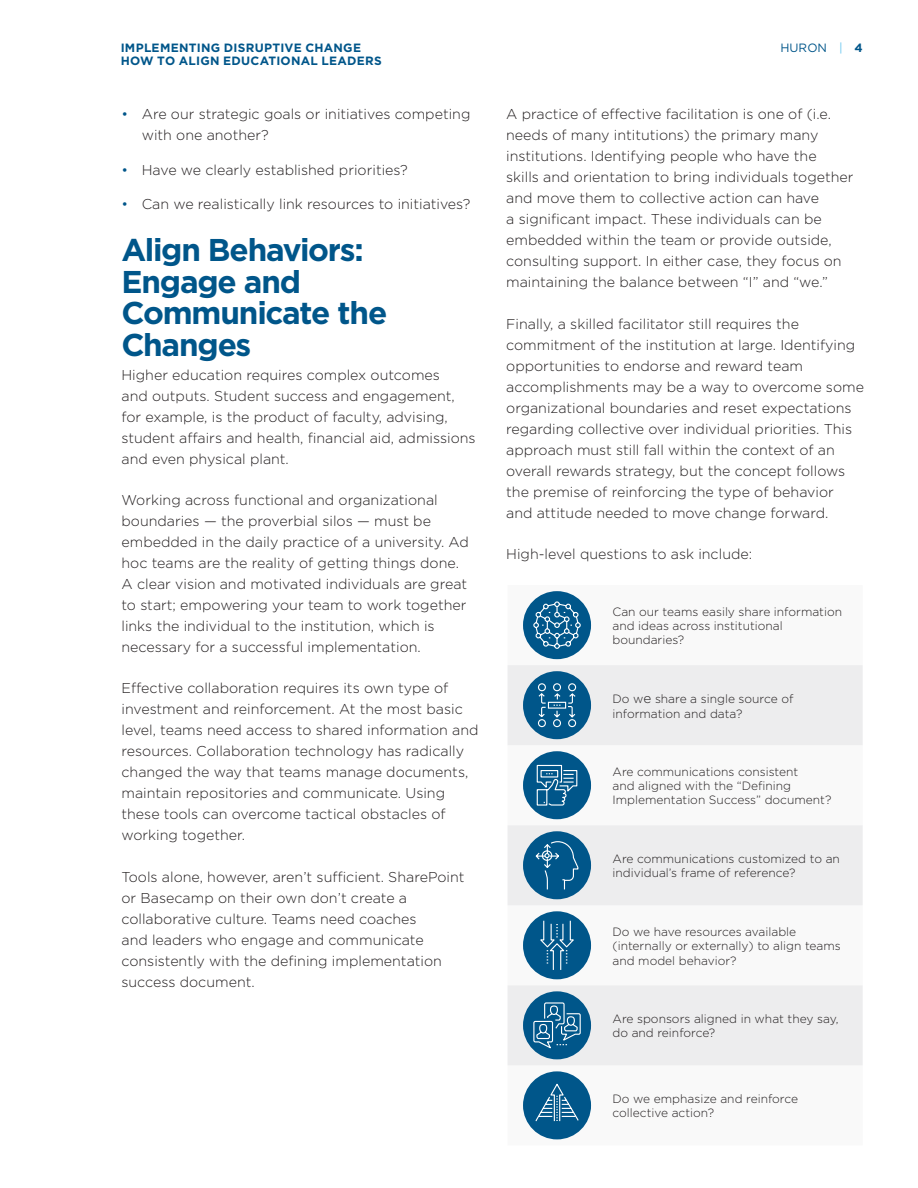
<style>
.page{position:relative;width:918px;height:1188px;background:#fff}
.page>*{position:absolute;margin:0;border:0;box-sizing:border-box;transform-origin:0 0}
.Blue_Headers{font:700 31.5px/31.5px "Gotham";letter-spacing:-.04em;color:#00568a}
.Body{font:300 14.25px/21px "Gotham";color:#231f20}
.Table_Body{font:300 12px/14.4px "Gotham";color:#231f20}
.t1{font:700 12px/13.5px "Gotham";letter-spacing:.02em;color:#00568a}
.t2{font:12px "Gotham";color:#00568a}
.s1{color:#67c5ef}
.s2{font-weight:700}
.s3{color:#00568a}
.s4{font-size:13.5px}
</style>
<div class="page">
<svg style="left:508px;top:665px;width:355px;height:400px;fill:#ededee"></svg>
<div style="left:523px;top:591px;width:68px;height:68px;background:#00568a;border-radius:50%"></div>
<svg style="left:533px;top:601px;width:48px;height:48px"></svg>
<div style="left:523px;top:671px;width:68px;height:68px;background:#00568a;border-radius:50%"></div>
<svg style="left:537px;top:683px;width:40px;height:45px"></svg>
<div style="left:523px;top:751px;width:68px;height:68px;background:#00568a;border-radius:50%"></div>
<svg style="left:536px;top:764px;width:42px;height:42px"></svg>
<div style="left:523px;top:831px;width:68px;height:68px;background:#00568a;border-radius:50%"></div>
<svg style="left:535px;top:841px;width:44px;height:49px"></svg>
<div style="left:523px;top:911px;width:68px;height:68px;background:#00568a;border-radius:50%"></div>
<svg style="left:540px;top:920px;width:34px;height:50px"></svg>
<div style="left:523px;top:991px;width:68px;height:68px;background:#00568a;border-radius:50%"></div>
<svg style="left:533px;top:1002px;width:48px;height:48px"></svg>
<div style="left:523px;top:1071px;width:68px;height:68px;background:#00568a;border-radius:50%"></div>
<svg style="left:535px;top:1083px;width:44px;height:39px"></svg>
<p class="t1" style="left:121px;top:41px;width:263px">IMPLEMENTING DISRUPTIVE CHANGE<br>HOW TO ALIGN EDUCATIONAL LEADERS</p>
<p class="t2" style="left:780px;top:40px;width:84px">HURON <span class="s1">|</span> <span class="s2">4</span></p>
<p class="Body" style="left:142px;top:103px;width:330px;text-indent:-20px"><span class="s3">•</span> Are our strategic goals or initiatives competing with one another?</p>
<p class="Body" style="left:122px;top:159px;width:288px"><span class="s3">•</span> Have we clearly established priorities?</p>
<p class="Body" style="left:122px;top:193px;width:350px"><span class="s3">•</span> Can we realistically link resources to initiatives?</p>
<p class="Blue_Headers" style="left:122px;top:234px;width:267px">Align Behaviors:<br>Engage and<br>Communicate the<br>Changes</p>
<p class="Body" style="left:122px;top:364px;width:356px">Higher education requires complex outcomes<br>and outputs. Student success and engagement, for example, is the product of faculty, advising, student affairs and health, financial aid, admissions and even physical plant.</p>
<p class="Body" style="left:122px;top:489px;width:349px">Working across functional and organizational boundaries — the proverbial silos — must be embedded in the daily practice of a university. Ad hoc teams are the reality of getting things done.<br>A clear vision and motivated individuals are great to start; empowering your team to work together links the individual to the institution, which is necessary for a successful implementation.</p>
<p class="Body" style="left:122px;top:677px;width:359px">Effective collaboration requires its own type of investment and reinforcement. At the most basic level, teams need access to shared information and resources. Collaboration technology has radically changed the way that teams manage documents, maintain repositories and communicate. Using these tools can overcome tactical obstacles of working together.</p>
<p class="Body" style="left:122px;top:866px;width:345px">Tools alone, however, aren’t sufficient. SharePoint or Basecamp on their own don’t create a collaborative culture. Teams need coaches<br>and leaders who engage and communicate consistently with the defining implementation success document.</p>
<p class="Body" style="left:506px;top:103px;width:349px">A practice of effective facilitation is one of (i.e. needs of many intitutions) the primary many institutions. Identifying people who have the<br>skills and orientation to bring individuals together and move them to collective action can have<br>a significant impact. These individuals can be embedded within the team or provide outside, consulting support. In either case, they focus on maintaining the balance between “I” and “we.”</p>
<p class="Body" style="left:506px;top:313px;width:359px">Finally, a skilled facilitator still requires the commitment of the institution at large. Identifying opportunities to endorse and reward team accomplishments may be a way to overcome some organizational boundaries and reset expectations regarding collective over individual priorities. This approach must still fall within the context of an overall rewards strategy, but the concept follows the premise of reinforcing the type of behavior<br>and attitude needed to move change forward.</p>
<p class="Body" style="left:506px;top:543px;width:247px">High-level questions to ask include:</p>
<p class="Table_Body" style="left:613px;top:604px;width:231px">Can our teams easily share information and ideas across institutional boundaries?</p>
<p class="Table_Body" style="left:613px;top:692px;width:182px">Do w<span class="s4">e</span> share a single source of information and data?</p>
<p class="Table_Body" style="left:613px;top:764px;width:220px">Are communications consistent<br>and aligned with the “Defining<br>Implementation Success” document?</p>
<p class="Table_Body" style="left:613px;top:851px;width:229px">Are communications customized to an individual’s frame of reference?</p>
<p class="Table_Body" style="left:613px;top:924px;width:230px">Do we have resources available (internally or externally) to align teams and model behavior?</p>
<p class="Table_Body" style="left:613px;top:1011px;width:227px">Are sponsors aligned in what they say, do and reinforce?</p>
<p class="Table_Body" style="left:613px;top:1091px;width:187px">Do we emphasize and reinforce collective action?</p>
</div>
